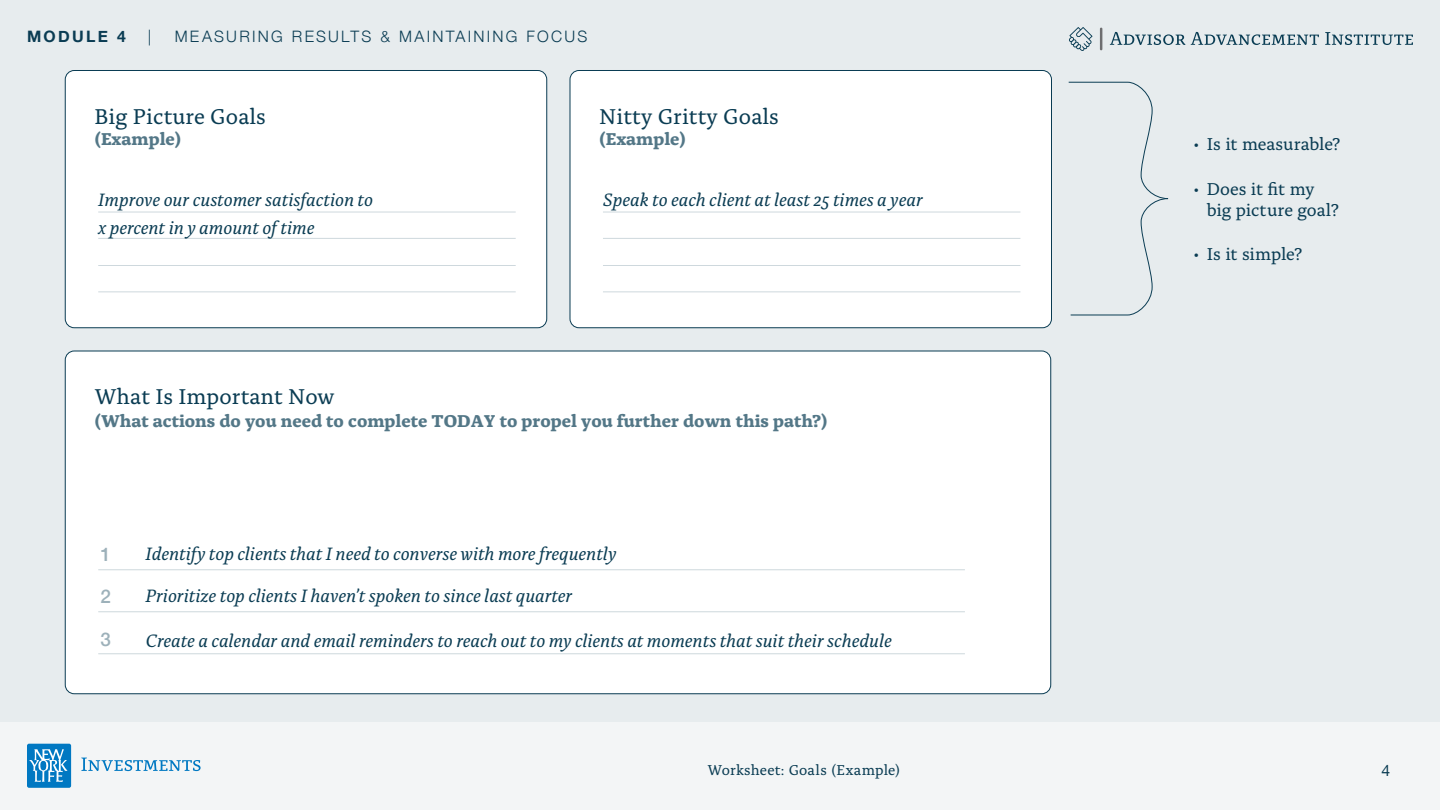
<style>
.page{position:relative;width:1440px;height:810px;background:#fff}
.page>*{position:absolute;margin:0;border:0;box-sizing:border-box;transform-origin:0 0}
.t1{font:22.5px "Alda OTCEV";color:#0a3c53}
.t2{font:italic 18.75px/28.5px "Alda OTCEV";color:#0a3c53}
.t3{font:500 18.75px "Helvetica Neue";color:#9db1ba}
.t4{font:700 18px "Alda OTCEV";color:#537787}
.t5{font:18px/21.6px "Alda OT";letter-spacing:-.01em;color:#0a3c53}
.t6{font:300 15.75px "Helvetica Neue";letter-spacing:.14em;color:#0a3c53}
.t7{font:700 15.75px "Helvetica Neue";letter-spacing:.15em;color:#0a3c53}
.t8{font:15.75px "Helvetica Neue";color:#0a3c53}
.t9{font:15px "Alda OTCEV";letter-spacing:.015em;color:#0a3c53}
</style>
<div class="page">
<div style="left:0;top:722px;width:1440px;height:88px;background:#f3f5f6"></div>
<div style="left:0;top:0;width:1440px;height:722px;background:#e7ecee"></div>
<svg style="left:27px;top:744px;width:174px;height:44px"></svg>
<svg style="left:1110px;top:32px;width:75px;height:13px"></svg>
<svg style="left:1191px;top:32px;width:128px;height:13px"></svg>
<svg style="left:1325px;top:32px;width:88px;height:13px"></svg>
<hr style="left:1100px;top:28px;width:2px;height:22px;background:#6e6e70">
<svg style="left:1069px;top:27px;width:23px;height:24px"></svg>
<div style="left:65px;top:70px;width:482px;height:258px;background:#fff;border-radius:9px"></div>
<div style="left:65px;top:70px;width:482px;height:258px;border:1px solid #0a3c53;border-radius:9px"></div>
<div style="left:65px;top:351px;width:986px;height:343px;background:#fff;border-radius:9px"></div>
<div style="left:570px;top:70px;width:482px;height:258px;background:#fff;border-radius:9px"></div>
<div style="left:570px;top:70px;width:482px;height:258px;border:1px solid #0a3c53;border-radius:9px"></div>
<hr style="left:98px;top:212px;width:418px;height:1px;background:#ced8dd">
<hr style="left:98px;top:569px;width:867px;height:1px;background:#ced8dd">
<hr style="left:603px;top:212px;width:417px;height:1px;background:#ced8dd">
<hr style="left:98px;top:238px;width:418px;height:1px;background:#ced8dd">
<hr style="left:98px;top:611px;width:867px;height:1px;background:#ced8dd">
<hr style="left:603px;top:238px;width:417px;height:1px;background:#ced8dd">
<hr style="left:98px;top:265px;width:418px;height:1px;background:#ced8dd">
<hr style="left:98px;top:653px;width:867px;height:1px;background:#ced8dd">
<hr style="left:603px;top:265px;width:417px;height:1px;background:#ced8dd">
<hr style="left:98px;top:291px;width:418px;height:1px;background:#ced8dd">
<hr style="left:603px;top:291px;width:417px;height:1px;background:#ced8dd">
<svg style="left:1068px;top:81px;width:101px;height:235px"></svg>
<p class="t7" style="left:27px;top:24px;width:100px">MODULE 4</p>
<p class="t6" style="left:148px;top:24px;width:5px">|</p>
<p class="t6" style="left:175px;top:24px;width:414px">MEASURING RESULTS &amp; MAINTAINING FOCUS</p>
<p class="t1" style="left:94px;top:100px;width:173px">Big Picture Goals</p>
<p class="t4" style="left:94px;top:125px;width:88px">(Example)</p>
<p class="t2" style="left:98px;top:183px;width:276px">Improve our customer satisfaction to x percent in y amount of time</p>
<p class="t1" style="left:599px;top:100px;width:181px">Nitty Gritty Goals</p>
<p class="t4" style="left:599px;top:125px;width:88px">(Example)</p>
<p class="t2" style="left:603px;top:183px;width:321px">Speak to each client at least 25 times a year</p>
<p class="t1" style="left:94px;top:380px;width:242px">What Is Important Now</p>
<p class="t4" style="left:94px;top:406px;width:735px">(What actions do you need to complete TODAY to propel you further down this path?)</p>
<p class="t3" style="left:100px;top:539px;width:12px">1</p>
<p class="t3" style="left:100px;top:582px;width:12px">2</p>
<p class="t3" style="left:100px;top:624px;width:12px">3</p>
<p class="t2" style="left:146px;top:537px;width:472px">Identify top clients that I need to converse with more frequently</p>
<p class="t2" style="left:146px;top:580px;width:428px">Prioritize top clients I haven’t spoken to since last quarter</p>
<p class="t2" style="left:146px;top:624px;width:748px">Create a calendar and email reminders to reach out to my clients at moments that suit their schedule</p>
<p class="t5" style="left:1193px;top:135px;width:148px">• Is it measurable?</p>
<p class="t5" style="left:1207px;top:179px;width:133px;text-indent:-14px">• Does it fit my big picture goal?</p>
<p class="t5" style="left:1193px;top:245px;width:110px">• Is it simple?</p>
<p class="t9" style="left:708px;top:759px;width:194px">Worksheet: Goals (Example)</p>
<p class="t8" style="left:1382px;top:759px;width:10px">4</p>
</div>
